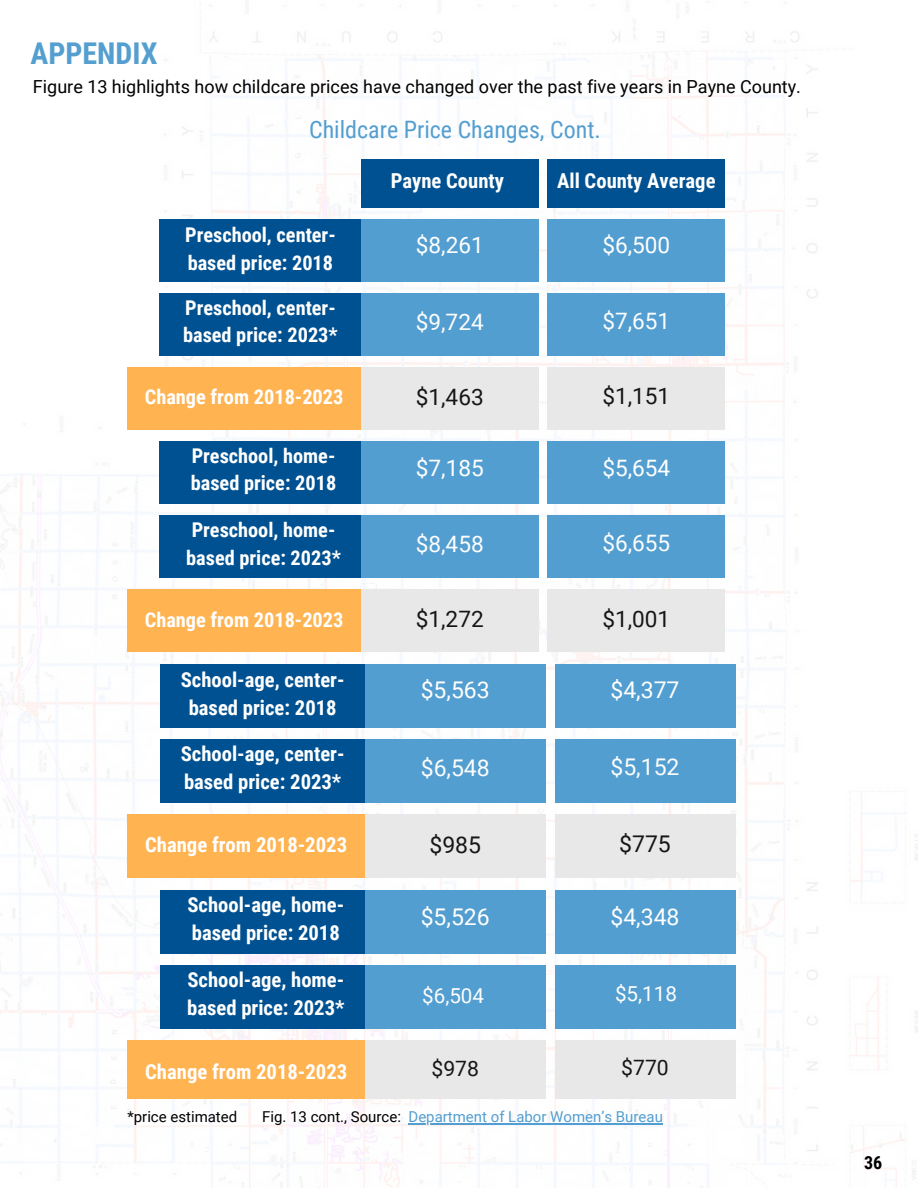
<style>
.page{position:relative;width:918px;height:1188px;background:#fff}
.page>*{position:absolute;margin:0;border:0;box-sizing:border-box;transform-origin:0 0}
.t1{font:700 30px "Roboto Condensed";color:#549fcf}
.t2{font:24px "Roboto Condensed";color:#539ed0}
.t3{font:22.95px "Roboto";color:#fff}
.t4{font:22.95px "Roboto";color:#fcfdfd}
.t5{font:22.95px "Roboto";color:#161616}
.t6{font:22.65px "Roboto";color:#fff}
.t7{font:22.65px "Roboto";color:#161616}
.t8{font:22.65px "Roboto";color:#fcfdfd}
.t9{font:21.15px "Roboto";color:#161616}
.t10{font:700 20.7px/27.9px "Roboto Condensed";color:#fff}
.t11{font:20.55px "Roboto";color:#fcfdfd}
.t12{font:700 20.4px "Roboto Condensed";color:#fff}
.t13{font:700 20.25px/27.5px "Roboto Condensed";color:#fff}
.t14{font:18px "Roboto";color:#000}
.t15{font:700 18px "Roboto Condensed";color:#000}
.t16{font:15px "Roboto";color:#000}
.t17{font:15px "Roboto";color:#539ed0}
</style>
<div class="page">
<img style="left:0;top:0;width:918px;height:1188px">
<div style="left:361px;top:159px;width:177px;height:49px;background:#005191"></div>
<div style="left:548px;top:159px;width:177px;height:49px;background:#005191"></div>
<div style="left:365px;top:664px;width:180px;height:64px;background:#539ed0"></div>
<div style="left:555px;top:664px;width:180px;height:64px;background:#539ed0"></div>
<div style="left:365px;top:739px;width:180px;height:64px;background:#539ed0"></div>
<div style="left:555px;top:739px;width:180px;height:64px;background:#539ed0"></div>
<div style="left:365px;top:814px;width:180px;height:64px;background:#e8e8e8"></div>
<div style="left:555px;top:814px;width:180px;height:64px;background:#e8e8e8"></div>
<div style="left:160px;top:664px;width:205px;height:64px;background:#005191"></div>
<div style="left:160px;top:739px;width:205px;height:64px;background:#005191"></div>
<div style="left:127px;top:814px;width:238px;height:64px;background:#ffb351"></div>
<div style="left:365px;top:890px;width:180px;height:64px;background:#539ed0"></div>
<div style="left:555px;top:890px;width:180px;height:64px;background:#539ed0"></div>
<div style="left:365px;top:965px;width:180px;height:64px;background:#539ed0"></div>
<div style="left:555px;top:965px;width:180px;height:64px;background:#539ed0"></div>
<div style="left:365px;top:1040px;width:180px;height:59px;background:#e8e8e8"></div>
<div style="left:555px;top:1040px;width:180px;height:59px;background:#e8e8e8"></div>
<div style="left:160px;top:890px;width:205px;height:64px;background:#005191"></div>
<div style="left:160px;top:965px;width:205px;height:64px;background:#005191"></div>
<div style="left:127px;top:1040px;width:238px;height:59px;background:#ffb351"></div>
<div style="left:361px;top:219px;width:177px;height:63px;background:#539ed0"></div>
<div style="left:548px;top:219px;width:177px;height:63px;background:#539ed0"></div>
<div style="left:361px;top:293px;width:177px;height:63px;background:#539ed0"></div>
<div style="left:548px;top:293px;width:177px;height:63px;background:#539ed0"></div>
<div style="left:361px;top:367px;width:177px;height:63px;background:#e8e8e8"></div>
<div style="left:548px;top:367px;width:177px;height:63px;background:#e8e8e8"></div>
<div style="left:160px;top:219px;width:201px;height:63px;background:#005191"></div>
<div style="left:160px;top:293px;width:201px;height:63px;background:#005191"></div>
<div style="left:127px;top:367px;width:234px;height:63px;background:#ffb351"></div>
<div style="left:361px;top:441px;width:177px;height:63px;background:#539ed0"></div>
<div style="left:548px;top:441px;width:177px;height:63px;background:#539ed0"></div>
<div style="left:361px;top:515px;width:177px;height:63px;background:#539ed0"></div>
<div style="left:548px;top:515px;width:177px;height:63px;background:#539ed0"></div>
<div style="left:361px;top:589px;width:177px;height:63px;background:#e8e8e8"></div>
<div style="left:548px;top:589px;width:177px;height:63px;background:#e8e8e8"></div>
<div style="left:160px;top:441px;width:201px;height:63px;background:#005191"></div>
<div style="left:160px;top:515px;width:201px;height:63px;background:#005191"></div>
<div style="left:127px;top:589px;width:234px;height:63px;background:#ffb351"></div>
<hr style="left:409px;top:1123px;width:254px;height:2px;background:#539ed0">
<p class="t1" style="left:31px;top:36px;width:128px">APPENDIX</p>
<p class="t14" style="left:33px;top:77px;width:770px">Figure 13 highlights how childcare prices have changed over the past five years in Payne County.</p>
<p class="t2" style="left:309px;top:115px;width:293px">Childcare Price Changes, Cont.</p>
<h2 class="t13" style="left:185px;top:222px;width:152px">Preschool, center&shy;based price: 2018</h2>
<h2 class="t13" style="left:183px;top:294px;width:156px">Preschool, center&shy;based price: 2023*</h2>
<h4 class="t12" style="left:145px;top:386px;width:200px">Change from 2018-2023</h4>
<h3 class="t13" style="left:191px;top:442px;width:147px">Preschool, home&shy;based price: 2018</h3>
<h4 class="t13" style="left:186px;top:517px;width:156px">Preschool, home&shy;based price: 2023*</h4>
<h3 class="t12" style="left:145px;top:608px;width:200px">Change from 2018-2023</h3>
<h2 class="t10" style="left:181px;top:666px;width:165px;text-align:center">School-age, center&shy;based price: 2018</h2>
<h2 class="t10" style="left:181px;top:740px;width:165px">School-age, center&shy;based price: 2023*</h2>
<h2 class="t10" style="left:145px;top:831px;width:204px">Change from 2018-2023</h2>
<h3 class="t10" style="left:187px;top:891px;width:158px">School-age, home&shy;based price: 2018</h3>
<h2 class="t10" style="left:187px;top:966px;width:159px">School-age, home&shy;based price: 2023*</h2>
<h3 class="t10" style="left:145px;top:1058px;width:204px">Change from 2018-2023</h3>
<h1 class="t10" style="left:391px;top:167px;width:115px">Payne County</h1>
<h5 class="t10" style="left:557px;top:167px;width:160px">All County Average</h5>
<h2 class="t6" style="left:416px;top:232px;width:69px">$8,261</h2>
<h3 class="t6" style="left:602px;top:232px;width:69px">$6,500</h3>
<h2 class="t8" style="left:416px;top:309px;width:69px">$9,724</h2>
<h2 class="t8" style="left:602px;top:308px;width:69px">$7,651</h2>
<h2 class="t7" style="left:416px;top:384px;width:69px">$1,463</h2>
<h2 class="t6" style="left:416px;top:455px;width:69px">$7,185</h2>
<h3 class="t7" style="left:602px;top:383px;width:69px">$1,151</h3>
<h3 class="t6" style="left:602px;top:455px;width:69px">$5,654</h3>
<h2 class="t8" style="left:416px;top:531px;width:69px">$8,458</h2>
<h2 class="t8" style="left:602px;top:530px;width:69px">$6,655</h2>
<h2 class="t7" style="left:416px;top:606px;width:69px">$1,272</h2>
<h3 class="t3" style="left:421px;top:677px;width:71px">$5,563</h3>
<h3 class="t7" style="left:602px;top:606px;width:69px">$1,001</h3>
<h3 class="t3" style="left:611px;top:677px;width:71px">$4,377</h3>
<h2 class="t4" style="left:421px;top:755px;width:70px">$6,548</h2>
<h2 class="t4" style="left:611px;top:754px;width:71px">$5,152</h2>
<h3 class="t5" style="left:429px;top:832px;width:53px">$985</h3>
<h2 class="t3" style="left:421px;top:903px;width:71px">$5,526</h2>
<h3 class="t5" style="left:619px;top:831px;width:53px">$775</h3>
<h3 class="t3" style="left:611px;top:903px;width:71px">$4,348</h3>
<h2 class="t11" style="left:422px;top:984px;width:63px">$6,504</h2>
<h2 class="t11" style="left:615px;top:982px;width:63px">$5,118</h2>
<h2 class="t9" style="left:432px;top:1056px;width:49px">$978</h2>
<h3 class="t9" style="left:621px;top:1055px;width:49px">$770</h3>
<h2 class="t16" style="left:127px;top:1108px;width:111px">*price estimated</h2>
<h4 class="t16" style="left:262px;top:1108px;width:140px">Fig. 13 cont., Source:</h4>
<h4 class="t17" style="left:409px;top:1108px;width:256px">Department of Labor Women’s Bureau</h4>
<p class="t15" style="left:864px;top:1153px;width:20px">36</p>
</div>
